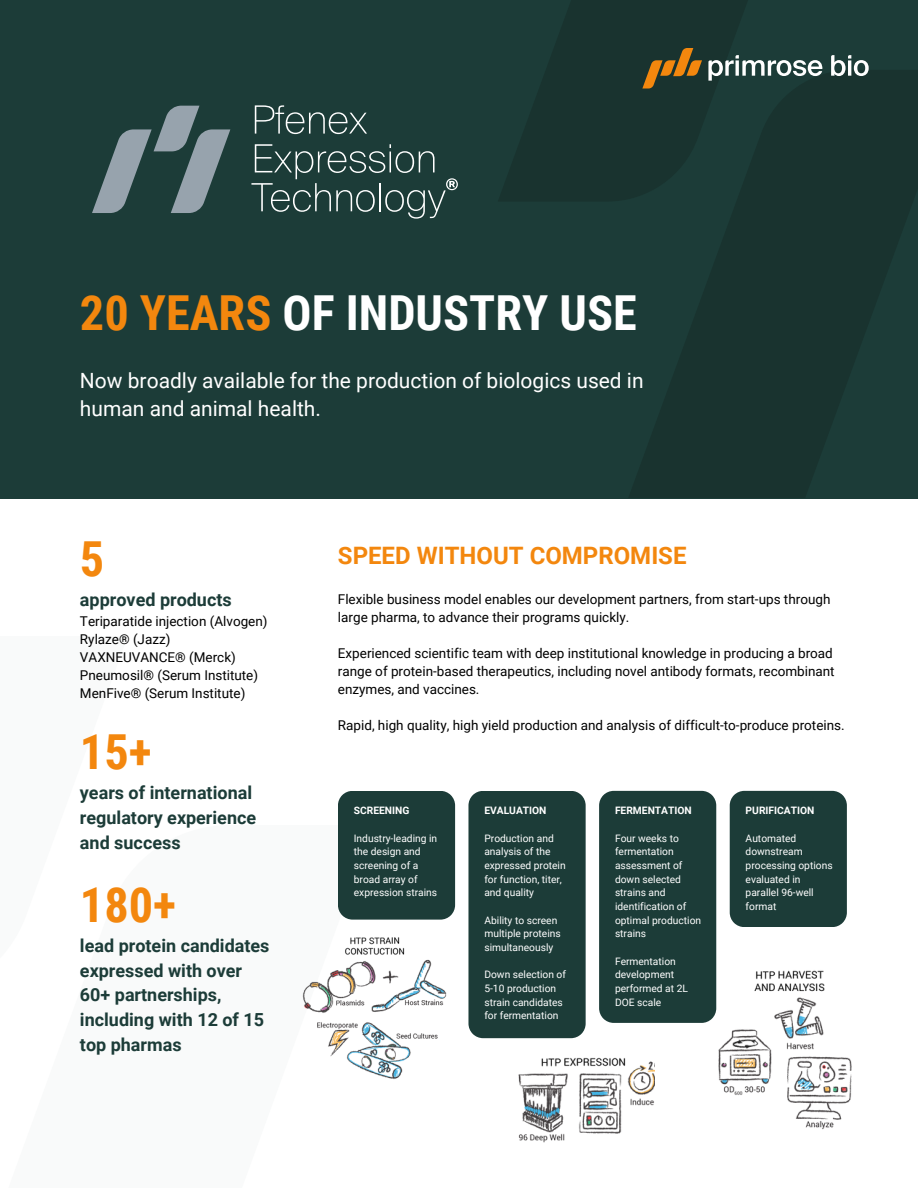
<style>
.page{position:relative;width:918px;height:1188px;background:#fff}
.page>*{position:absolute;margin:0;border:0;box-sizing:border-box;transform-origin:0 0}
.t1{font:700 48.3px "Roboto Condensed";color:#fff}
.t2{font:700 48.3px "Roboto Condensed";color:#f3870e}
.t3{font:700 24px "Roboto";color:#f3870e}
.t4{font:21px/28.2px "Roboto";color:#fff}
.t5{font:700 18px/24.8px "Roboto";color:#1c3c38}
.t6{font:13.5px/18px "Roboto";color:#000}
.t7{font:10.2px/13.6px "Roboto";color:#fff}
.t8{font:700 10.2px "Roboto";color:#fff}
.s1{color:#f3870e}
</style>
<div class="page">
<div style="left:0;top:0;width:918px;height:498px;background:#1c3c38"></div>
<svg style="left:708px;top:55px;width:115px;height:26px"></svg>
<svg style="left:831px;top:55px;width:38px;height:21px"></svg>
<svg style="left:642px;top:48px;width:60px;height:41px"></svg>
<div style="left:338px;top:791px;width:117px;height:129px;background:#1c3c38"></div>
<div style="left:468px;top:791px;width:118px;height:247px;background:#1c3c38"></div>
<div style="left:599px;top:791px;width:117px;height:232px;background:#1c3c38"></div>
<div style="left:730px;top:791px;width:117px;height:136px;background:#1c3c38"></div>
<svg style="left:92px;top:106px;width:138px;height:107px"></svg>
<svg style="left:255px;top:105px;width:112px;height:29px"></svg>
<svg style="left:251px;top:144px;width:207px;height:75px"></svg>
<img style="left:302px;top:937px;width:145px;height:142px">
<img style="left:508px;top:1036px;width:146px;height:107px">
<img style="left:708px;top:959px;width:144px;height:171px">
<p class="t1" style="left:80px;top:285px;width:558px"><span class="s1">20 YEARS</span> OF INDUSTRY USE</p>
<p class="t4" style="left:80px;top:367px;width:565px">Now broadly available for the production of biologics used in human and animal health.</p>
<p class="t2" style="left:80px;top:532px;width:26px">5</p>
<p class="t5" style="left:80px;top:587px;width:153px">approved products</p>
<p class="t6" style="left:80px;top:613px;width:189px">Teriparatide injection (Alvogen)</p>
<p class="t6" style="left:80px;top:631px;width:92px">Rylaze® (Jazz)</p>
<p class="t6" style="left:80px;top:649px;width:157px">VAXNEUVANCE® (Merck)</p>
<p class="t6" style="left:80px;top:667px;width:180px">Pneumosil® (Serum Institute)</p>
<p class="t6" style="left:80px;top:685px;width:167px">MenFive® (Serum Institute)</p>
<p class="t2" style="left:80px;top:725px;width:73px">15+</p>
<p class="t5" style="left:80px;top:781px;width:178px">years of international regulatory experience and success</p>
<p class="t2" style="left:80px;top:877px;width:98px">180+</p>
<p class="t5" style="left:80px;top:933px;width:191px">lead protein candidates expressed with over<br>60+ partnerships, including with 12 of 15 top pharmas</p>
<p class="t3" style="left:338px;top:542px;width:350px">SPEED WITHOUT COMPROMISE</p>
<p class="t6" style="left:338px;top:591px;width:494px">Flexible business model enables our development partners, from start-ups through large pharma, to advance their programs quickly.</p>
<p class="t6" style="left:338px;top:645px;width:498px">Experienced scientific team with deep institutional knowledge in producing a broad range of protein-based therapeutics, including novel antibody formats, recombinant enzymes, and vaccines.</p>
<p class="t6" style="left:338px;top:717px;width:508px">Rapid, high quality, high yield production and analysis of difficult-to-produce proteins.</p>
<p class="t8" style="left:354px;top:805px;width:57px">SCREENING</p>
<p class="t7" style="left:354px;top:831px;width:85px">Industry-leading in the design and screening of a broad array of expression strains</p>
<p class="t8" style="left:484px;top:805px;width:64px">EVALUATION</p>
<p class="t7" style="left:484px;top:831px;width:83px">Production and analysis of the expressed protein for function, titer, and quality</p>
<p class="t7" style="left:484px;top:913px;width:78px">Ability to screen multiple proteins simultaneously</p>
<p class="t7" style="left:484px;top:968px;width:83px">Down selection of<br>5-10 production strain candidates for fermentation</p>
<p class="t8" style="left:615px;top:805px;width:78px">FERMENTATION</p>
<p class="t7" style="left:615px;top:831px;width:88px">Four weeks to fermentation assessment of down selected strains and identification of optimal production strains</p>
<p class="t7" style="left:615px;top:954px;width:74px">Fermentation development performed at 2L<br>DOE scale</p>
<p class="t8" style="left:746px;top:805px;width:70px">PURIFICATION</p>
<p class="t7" style="left:746px;top:831px;width:88px">Automated downstream processing options evaluated in parallel 96-well format</p>
</div>
